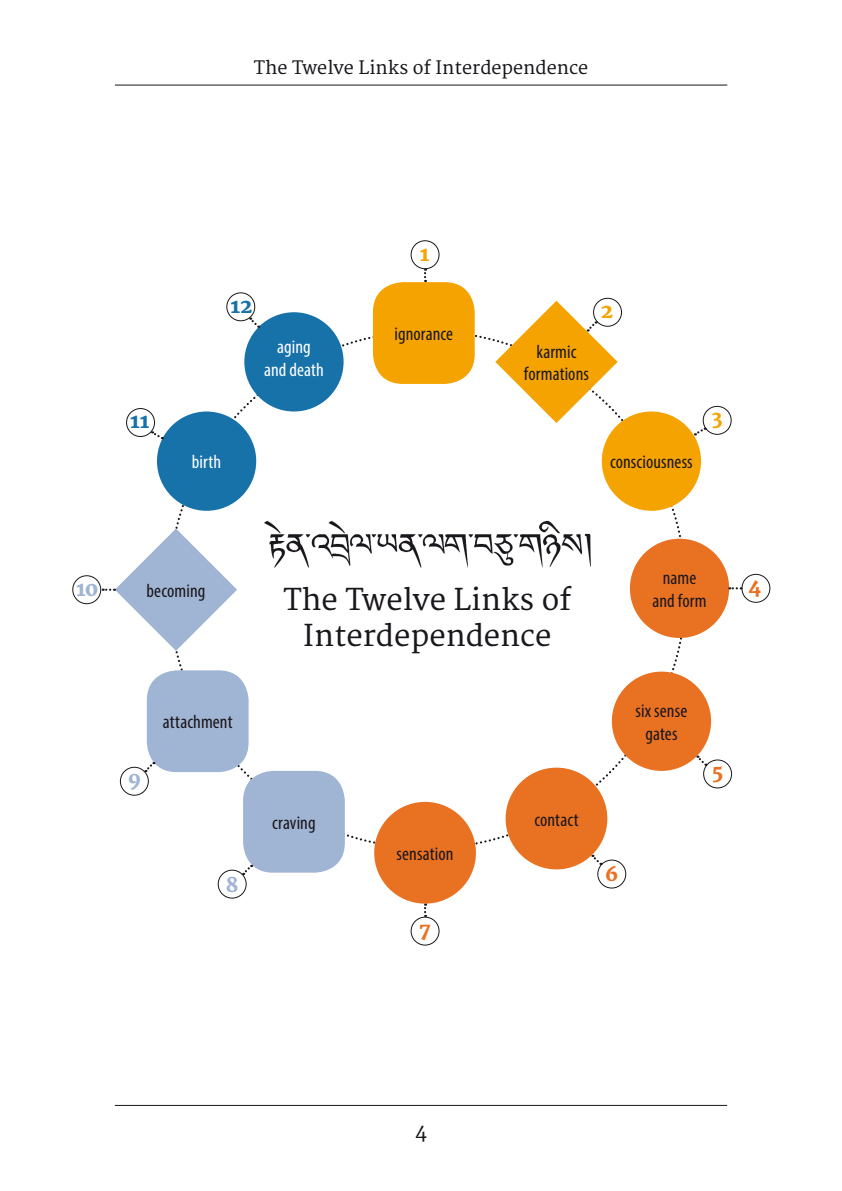
<style>
.page{position:relative;width:842px;height:1191px;background:#fff}
.page>*{position:absolute;margin:0;border:0;box-sizing:border-box;transform-origin:0 0}
.t1{font:29.2px/36px "Merriweather";color:#1a171c;text-align:center}
.t2{font:800 20px "Merriweather";color:#e97122}
.t3{font:800 20px "Merriweather";color:#a0b4d3}
.t4{font:800 20px "Merriweather";color:#1772aa}
.t5{font:800 20px "Merriweather";color:#f5a300}
.t6{font:20px "Merriweather";color:#1a171c}
.t7{font:condensed 19px/22.8px "Myriad Pro";letter-spacing:.005em;color:#1a171c;text-align:center}
.t8{font:condensed 19px/22.8px "Myriad Pro";letter-spacing:.005em;color:#fff;text-align:center}
.t9{font:18px "Merriweather";color:#1a171c}
</style>
<div class="page">
<hr style="left:115px;top:85px;width:612px;height:1px;background:#1a171c">
<hr style="left:115px;top:1105px;width:612px;height:1px;background:#1a171c">
<svg style="left:432px;top:589px;width:256px;height:261px"></svg>
<svg style="left:168px;top:336px;width:229px;height:192px"></svg>
<svg style="left:167px;top:651px;width:260px;height:199px"></svg>
<div style="left:374px;top:802px;width:102px;height:101px;background:#e97122;border-radius:50%"></div>
<div style="left:506px;top:767px;width:101px;height:102px;background:#e97122;border-radius:50%"></div>
<div style="left:612px;top:671px;width:99px;height:100px;background:#e97122;border-radius:50%"></div>
<div style="left:630px;top:539px;width:99px;height:99px;background:#e97122;border-radius:50%"></div>
<div style="left:602px;top:411px;width:99px;height:100px;background:#f5a300;border-radius:50%"></div>
<div style="left:373px;top:282px;width:102px;height:102px;background:#f5a300;border-radius:30px"></div>
<div style="left:243px;top:771px;width:102px;height:101px;background:#a0b4d3;border-radius:30px"></div>
<div style="left:147px;top:670px;width:102px;height:102px;background:#a0b4d3;border-radius:30px"></div>
<div style="left:157px;top:411px;width:99px;height:100px;background:#1772aa;border-radius:50%"></div>
<div style="left:244px;top:312px;width:100px;height:99px;background:#1772aa;border-radius:50%"></div>
<img style="left:255px;top:512px;width:336px;height:56px">
<div style="left:411px;top:240px;width:28px;height:29px;border:1px solid #1a171c;border-radius:50%"></div>
<div style="left:593px;top:298px;width:29px;height:28px;border:1px solid #1a171c;border-radius:50%"></div>
<div style="left:703px;top:406px;width:28px;height:28px;border:1px solid #1a171c;border-radius:50%"></div>
<div style="left:742px;top:574px;width:28px;height:28px;border:1px solid #1a171c;border-radius:50%"></div>
<div style="left:703px;top:760px;width:29px;height:28px;border:1px solid #1a171c;border-radius:50%"></div>
<div style="left:598px;top:860px;width:28px;height:28px;border:1px solid #1a171c;border-radius:50%"></div>
<div style="left:411px;top:917px;width:28px;height:28px;border:1px solid #1a171c;border-radius:50%"></div>
<div style="left:218px;top:870px;width:28px;height:28px;border:1px solid #1a171c;border-radius:50%"></div>
<div style="left:120px;top:767px;width:29px;height:28px;border:1px solid #1a171c;border-radius:50%"></div>
<div style="left:227px;top:293px;width:28px;height:28px;border:1px solid #1a171c;border-radius:50%"></div>
<div style="left:73px;top:575px;width:28px;height:29px;border:1px solid #1a171c;border-radius:50%"></div>
<div style="left:126px;top:408px;width:29px;height:29px;border:1px solid #1a171c;border-radius:50%"></div>
<svg style="left:424px;top:268px;width:2px;height:14px"></svg>
<svg style="left:424px;top:903px;width:2px;height:14px"></svg>
<svg style="left:103px;top:528px;width:134px;height:123px"></svg>
<svg style="left:729px;top:587px;width:13px;height:2px"></svg>
<svg style="left:249px;top:317px;width:10px;height:11px"></svg>
<svg style="left:696px;top:755px;width:10px;height:10px"></svg>
<svg style="left:591px;top:854px;width:10px;height:11px"></svg>
<svg style="left:151px;top:430px;width:12px;height:9px"></svg>
<svg style="left:495px;top:301px;width:123px;height:122px"></svg>
<svg style="left:695px;top:427px;width:11px;height:8px"></svg>
<svg style="left:145px;top:761px;width:10px;height:11px"></svg>
<svg style="left:243px;top:864px;width:10px;height:11px"></svg>
<p class="t9" style="left:254px;top:57px;width:336px">The Twelve Links of Interdependence</p>
<p class="t4" style="left:130px;top:409px;width:21px">11</p>
<p class="t5" style="left:420px;top:242px;width:11px">1</p>
<p class="t4" style="left:230px;top:294px;width:24px">12</p>
<p class="t7" style="left:394px;top:322px;width:60px">ignorance</p>
<p class="t8" style="left:264px;top:335px;width:61px">aging and death</p>
<p class="t7" style="left:524px;top:340px;width:66px">karmic formations</p>
<p class="t5" style="left:601px;top:299px;width:14px">2</p>
<p class="t8" style="left:192px;top:450px;width:31px">birth</p>
<p class="t7" style="left:610px;top:450px;width:84px">consciousness</p>
<p class="t5" style="left:712px;top:406px;width:12px">3</p>
<p class="t3" style="left:76px;top:577px;width:24px">10</p>
<p class="t7" style="left:147px;top:579px;width:60px">becoming</p>
<p class="t3" style="left:128px;top:767px;width:14px">9</p>
<p class="t7" style="left:163px;top:710px;width:71px">attachment</p>
<p class="t3" style="left:226px;top:873px;width:14px">8</p>
<h1 class="t1" style="left:283px;top:583px;width:289px">The Twelve Links of<br>Interdependence</h1>
<p class="t7" style="left:272px;top:811px;width:45px">craving</p>
<p class="t7" style="left:397px;top:842px;width:58px">sensation</p>
<p class="t2" style="left:419px;top:918px;width:14px">7</p>
<p class="t7" style="left:534px;top:807px;width:46px">contact</p>
<p class="t7" style="left:652px;top:566px;width:56px">name and form</p>
<p class="t2" style="left:748px;top:574px;width:14px">4</p>
<p class="t7" style="left:636px;top:699px;width:53px">six sense gates</p>
<p class="t2" style="left:712px;top:760px;width:13px">5</p>
<p class="t2" style="left:605px;top:862px;width:15px">6</p>
<p class="t6" style="left:415px;top:1119px;width:14px">4</p>
</div>
